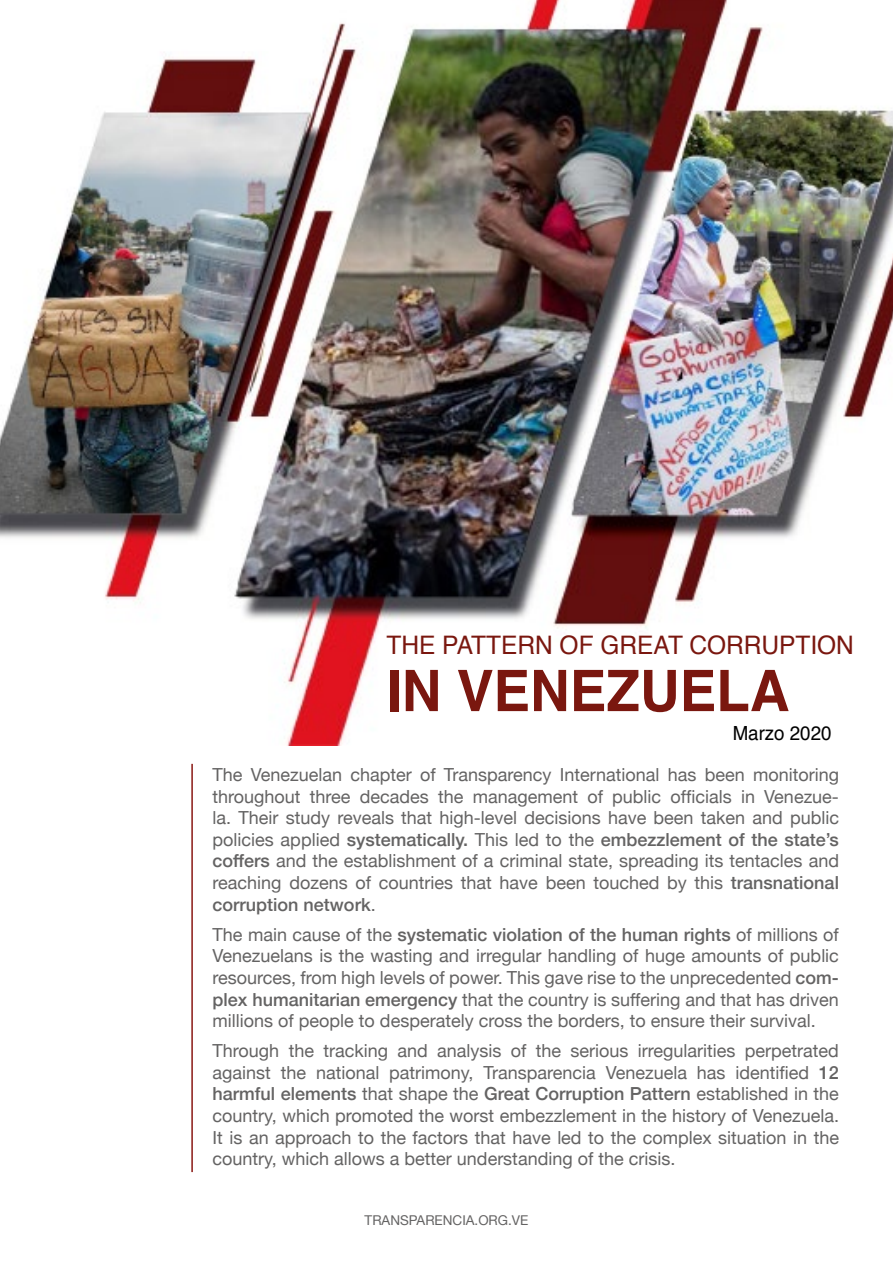
<style>
.page{position:relative;width:893px;height:1263px;background:#fff}
.page>*{position:absolute;margin:0;border:0;box-sizing:border-box;transform-origin:0 0}
.t1{font:700 57.3px "Helvetica";color:#7a170f;scale:.96 1}
.t2{font:25.5px "Helvetica";color:#7a170f;scale:.96 1}
.t3{font:19.5px "Helvetica";color:#000;scale:.96 1}
.t4{font:18px/21.6px "Helvetica Neue";color:#646363;text-align:justify}
.t5{font:13.5px "Helvetica Neue";color:#646363}
.s1{font-weight:500}
</style>
<div class="page">
<img style="left:0;top:0;width:893px;height:745px">
<hr style="left:191px;top:764px;width:2px;height:408px;background:#8a1813">
<h2 class="t2" style="left:386px;top:625px;width:488px">THE PATTERN OF GREAT CORRUPTION</h2>
<h1 class="t1" style="left:386px;top:645px;width:421px">IN VENEZUELA</h1>
<p class="t3" style="left:733px;top:718px;width:104px">Marzo 2020</p>
<p class="t4" style="left:213px;top:763px;width:628px">The Venezuelan chapter of Transparency International has been monitoring throughout three decades the management of public officials in Venezue&shy;la. Their study reveals that high-level decisions have been taken and public policies applied <span class="s1">systematically.</span> This led to the <span class="s1">embezzlement of the state’s coffers</span> and the establishment of a criminal state, spreading its tentacles and reaching dozens of countries that have been touched by this <span class="s1">transnational corruption network</span>.</p>
<p class="t4" style="left:213px;top:923px;width:628px">The main cause of the <span class="s1">systematic violation of the human rights</span> of millions of Venezuelans is the wasting and irregular handling of huge amounts of public resources, from high levels of power. This gave rise to the unprecedented <span class="s1">com&shy;plex humanitarian emergency</span> that the country is suffering and that has driven millions of people to desperately cross the borders, to ensure their survival.</p>
<p class="t4" style="left:213px;top:1040px;width:628px">Through the tracking and analysis of the serious irregularities perpetrated against the national patrimony, Transparencia Venezuela has identified <span class="s1">12 harmful elements</span> that shape the <span class="s1">Great Corruption Pattern</span> established in the country, which promoted the worst embezzlement in the history of Venezuela.<br>It is an approach to the factors that have led to the complex situation in the country, which allows a better understanding of the crisis.</p>
<p class="t5" style="left:365px;top:1212px;width:165px">TRANSPARENCIA.ORG.VE</p>
</div>
